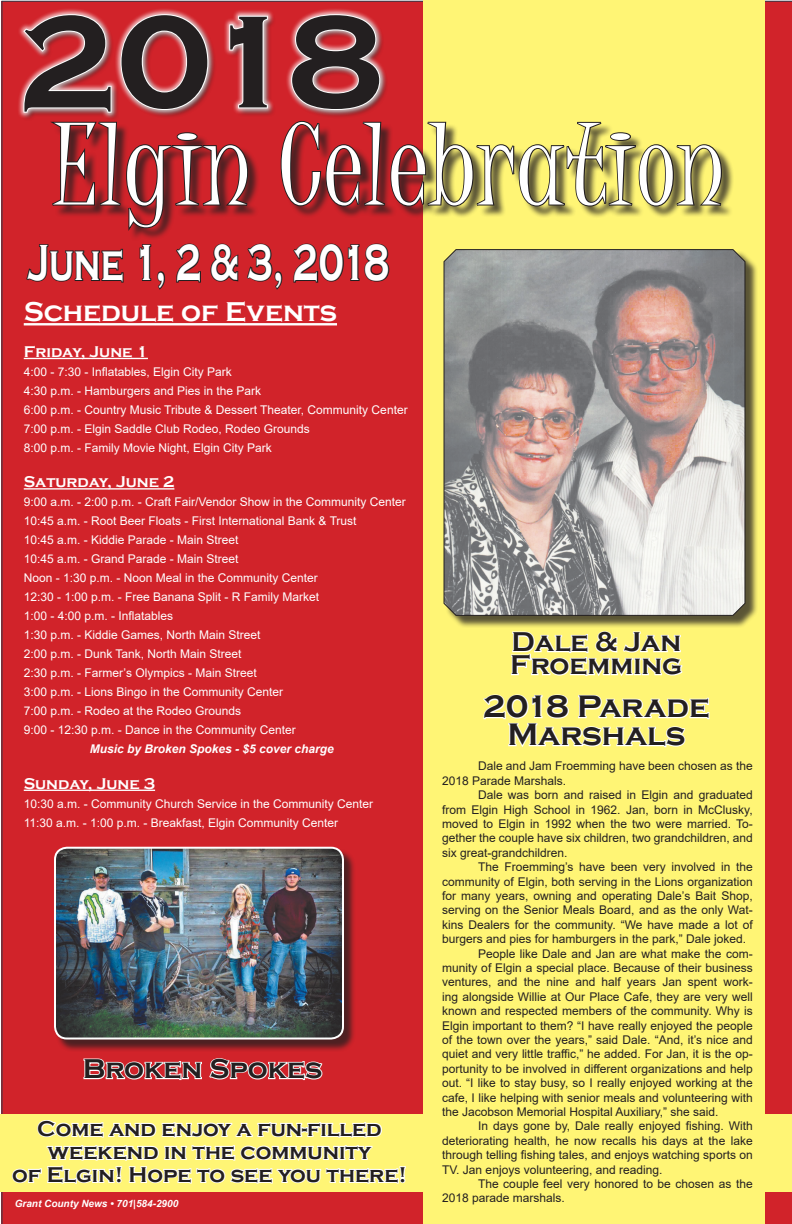
<style>
.page{position:relative;width:792px;height:1224px;background:#fff}
.page>*{position:absolute;margin:0;border:0;box-sizing:border-box;transform-origin:0 0}
.t1{font:700 136px "Copperplate Gothic";color:#231f20}
.t2{font:110px "Juice ITC";color:#fff;scale:1.26 1}
.t3{font:700 52.2px "Copperplate Gothic";color:#fff;scale:.69 1}
.t4{font:700 32px/28px "Copperplate Gothic";color:#231f20;text-align:center}
.t5{font:700 28px/23px "Copperplate Gothic";color:#231f20}
.t6{font:700 28px "Copperplate Gothic";color:#fff}
.t7{font:700 22px/23px "Copperplate Gothic";color:#231f20;text-align:center}
.t8{font:700 16px "Copperplate Gothic";color:#fff}
.t9{font:12px/14.4px "Arial";color:#231f20}
.t10{font:12px/19px "Arial";color:#fff}
.t11{font:italic 700 12px "Arial";color:#fff}
.t12{font:italic 700 10px "Arial";color:#fff}
</style>
<div class="page">
<div style="left:1px;top:1px;width:791px;height:1223px;background:#d1232a"></div>
<hr style="left:24px;top:323px;width:313px;height:2px;background:#fff">
<hr style="left:24px;top:358px;width:124px;height:1px;background:#fff">
<hr style="left:24px;top:488px;width:150px;height:2px;background:#fff">
<hr style="left:24px;top:790px;width:131px;height:1px;background:#fff">
<div style="left:0;top:1115px;width:792px;height:77px;background:#fff575"></div>
<div style="left:424px;top:0;width:341px;height:1224px;background:#fff575"></div>
<svg style="left:11px;top:1120px;width:396px;height:89px"></svg>
<div style="left:17px;top:8px;width:370px;height:111px;background:#fff;opacity:.75"></div>
<svg style="left:22px;top:13px;width:91px;height:101px;background:#d59295"></svg>
<svg style="left:120px;top:13px;width:89px;height:98px;background:#d59193"></svg>
<svg style="left:228px;top:15px;width:41px;height:94px;background:#d7a3a5"></svg>
<div style="left:53px;top:123px;width:681px;height:119px;background:#231f20;opacity:.75"></div>
<svg style="left:44px;top:121px;width:214px;height:113px;background:#a02126"></svg>
<svg style="left:280px;top:13px;width:452px;height:204px"></svg>
<svg style="left:25px;top:243px;width:100px;height:41px;background:#a02127"></svg>
<svg style="left:139px;top:243px;width:27px;height:48px"></svg>
<svg style="left:175px;top:243px;width:27px;height:41px"></svg>
<svg style="left:209px;top:243px;width:30px;height:40px"></svg>
<svg style="left:246px;top:243px;width:37px;height:48px;background:#a82127"></svg>
<svg style="left:292px;top:242px;width:98px;height:42px;background:#9e2126"></svg>
<div style="left:56px;top:848px;width:300px;height:204px;background:#231f20;opacity:.75"></div>
<img style="left:55px;top:848px;width:288px;height:191px">
<div style="left:54px;top:847px;width:290px;height:193px;border:2px solid #fff;border-radius:12px"></div>
<svg style="left:82px;top:1057px;width:242px;height:24px"></svg>
<div style="left:445px;top:251px;width:313px;height:377px;background:#231f20;opacity:.75"></div>
<svg style="left:443px;top:249px;width:303px;height:367px;background:#ada4a2"></svg>
<svg style="left:511px;top:631px;width:172px;height:46px"></svg>
<svg style="left:483px;top:694px;width:227px;height:54px"></svg>
<h1 class="t1" style="left:19px;top:-13px;width:367px">2018</h1>
<h2 class="t2" style="left:52px;top:102px;width:536px">Elgin Celebration</h2>
<h3 class="t3" style="left:27px;top:234px;width:527px">June 1, 2 &amp; 3, 2018</h3>
<h3 class="t6" style="left:24px;top:297px;width:315px">Schedule of Events</h3>
<h3 class="t8" style="left:24px;top:343px;width:126px">Friday, June 1</h3>
<p class="t10" style="left:24px;top:362px;width:385px">4:00 - 7:30 - Inflatables, Elgin City Park<br>4:30 p.m. - Hamburgers and Pies in the Park<br>6:00 p.m. - Country Music Tribute &amp; Dessert Theater, Community Center 7:00 p.m. - Elgin Saddle Club Rodeo, Rodeo Grounds<br>8:00 p.m. - Family Movie Night, Elgin City Park</p>
<h3 class="t8" style="left:24px;top:473px;width:152px">Saturday, June 2</h3>
<p class="t10" style="left:24px;top:492px;width:384px">9:00 a.m. - 2:00 p.m. - Craft Fair/Vendor Show in the Community Center 10:45 a.m. - Root Beer Floats - First International Bank &amp; Trust<br>10:45 a.m. - Kiddie Parade - Main Street<br>10:45 a.m. - Grand Parade - Main Street<br>Noon - 1:30 p.m. - Noon Meal in the Community Center<br>12:30 - 1:00 p.m. - Free Banana Split - R Family Market<br>1:00 - 4:00 p.m. - Inflatables<br>1:30 p.m. - Kiddie Games, North Main Street<br>2:00 p.m. - Dunk Tank, North Main Street<br>2:30 p.m. - Farmer’s Olympics - Main Street<br>3:00 p.m. - Lions Bingo in the Community Center<br>7:00 p.m. - Rodeo at the Rodeo Grounds<br>9:00 - 12:30 p.m. - Dance in the Community Center</p>
<p class="t11" style="left:90px;top:741px;width:246px">Music by Broken Spokes - $5 cover charge</p>
<h3 class="t8" style="left:24px;top:775px;width:133px">Sunday, June 3</h3>
<p class="t10" style="left:24px;top:794px;width:351px">10:30 a.m. - Community Church Service in the Community Center<br>11:30 a.m. - 1:00 p.m. - Breakfast, Elgin Community Center</p>
<h3 class="t5" style="left:83px;top:1058px;width:241px">Broken Spokes</h3>
<h3 class="t7" style="left:12px;top:1117px;width:396px">Come and enjoy a fun-filled weekend in the community<br>of Elgin! Hope to see you there!</h3>
<p class="t12" style="left:15px;top:1196px;width:165px">Grant County News • 701|584-2900</p>
<h3 class="t5" style="left:510px;top:631px;width:174px">Dale &amp; Jan<br>Froemming</h3>
<h3 class="t4" style="left:483px;top:693px;width:228px">2018 Parade<br>Marshals</h3>
<p class="t9" style="left:442px;top:759px;width:312px;text-indent:36px">Dale and Jam Froemming have been chosen as the<br>2018 Parade Marshals.</p>
<p class="t9" style="left:442px;top:788px;width:312px;text-align:justify;text-indent:36px">Dale was born and raised in Elgin and graduated from Elgin High School in 1962. Jan, born in McClusky, moved to Elgin in 1992 when the two were married. To&shy;gether the couple have six children, two grandchildren, and six great-grandchildren.</p>
<p class="t9" style="left:478px;top:860px;width:276px">The Froemming’s have been very involved in the</p>
<p class="t9" style="left:442px;top:874px;width:312px">community of Elgin, both serving in the Lions organization</p>
<p class="t9" style="left:442px;top:889px;width:312px">for many years, owning and operating Dale’s Bait Shop,</p>
<p class="t9" style="left:442px;top:903px;width:312px">serving on the Senior Meals Board, and as the only Wat-</p>
<p class="t9" style="left:442px;top:917px;width:312px">kins Dealers for the community. “We have made a lot of</p>
<p class="t9" style="left:442px;top:932px;width:306px">burgers and pies for hamburgers in the park,” Dale joked.</p>
<p class="t9" style="left:478px;top:946px;width:276px">People like Dale and Jan are what make the com-</p>
<p class="t9" style="left:442px;top:961px;width:312px">munity of Elgin a special place. Because of their business</p>
<p class="t9" style="left:442px;top:975px;width:312px">ventures, and the nine and half years Jan spent work-</p>
<p class="t9" style="left:442px;top:989px;width:312px">ing alongside Willie at Our Place Cafe, they are very well</p>
<p class="t9" style="left:442px;top:1004px;width:312px">known and respected members of the community. Why is</p>
<p class="t9" style="left:442px;top:1018px;width:312px">Elgin important to them? “I have really enjoyed the people</p>
<p class="t9" style="left:442px;top:1033px;width:312px">of the town over the years,” said Dale. “And, it’s nice and</p>
<p class="t9" style="left:442px;top:1047px;width:312px">quiet and very little traffic,” he added. For Jan, it is the op-</p>
<p class="t9" style="left:442px;top:1061px;width:312px">portunity to be involved in different organizations and help</p>
<p class="t9" style="left:442px;top:1076px;width:312px">out. “I like to stay busy, so I really enjoyed working at the</p>
<p class="t9" style="left:442px;top:1090px;width:312px">cafe, I like helping with senior meals and volunteering with</p>
<p class="t9" style="left:442px;top:1105px;width:278px">the Jacobson Memorial Hospital Auxiliary,” she said.</p>
<p class="t9" style="left:478px;top:1119px;width:276px">In days gone by, Dale really enjoyed fishing. With</p>
<p class="t9" style="left:442px;top:1133px;width:312px">deteriorating health, he now recalls his days at the lake</p>
<p class="t9" style="left:442px;top:1148px;width:312px">through telling fishing tales, and enjoys watching sports on</p>
<p class="t9" style="left:442px;top:1162px;width:222px">TV. Jan enjoys volunteering, and reading.</p>
<p class="t9" style="left:478px;top:1177px;width:276px">The couple feel very honored to be chosen as the</p>
<p class="t9" style="left:442px;top:1191px;width:124px">2018 parade marshals.</p>
</div>
